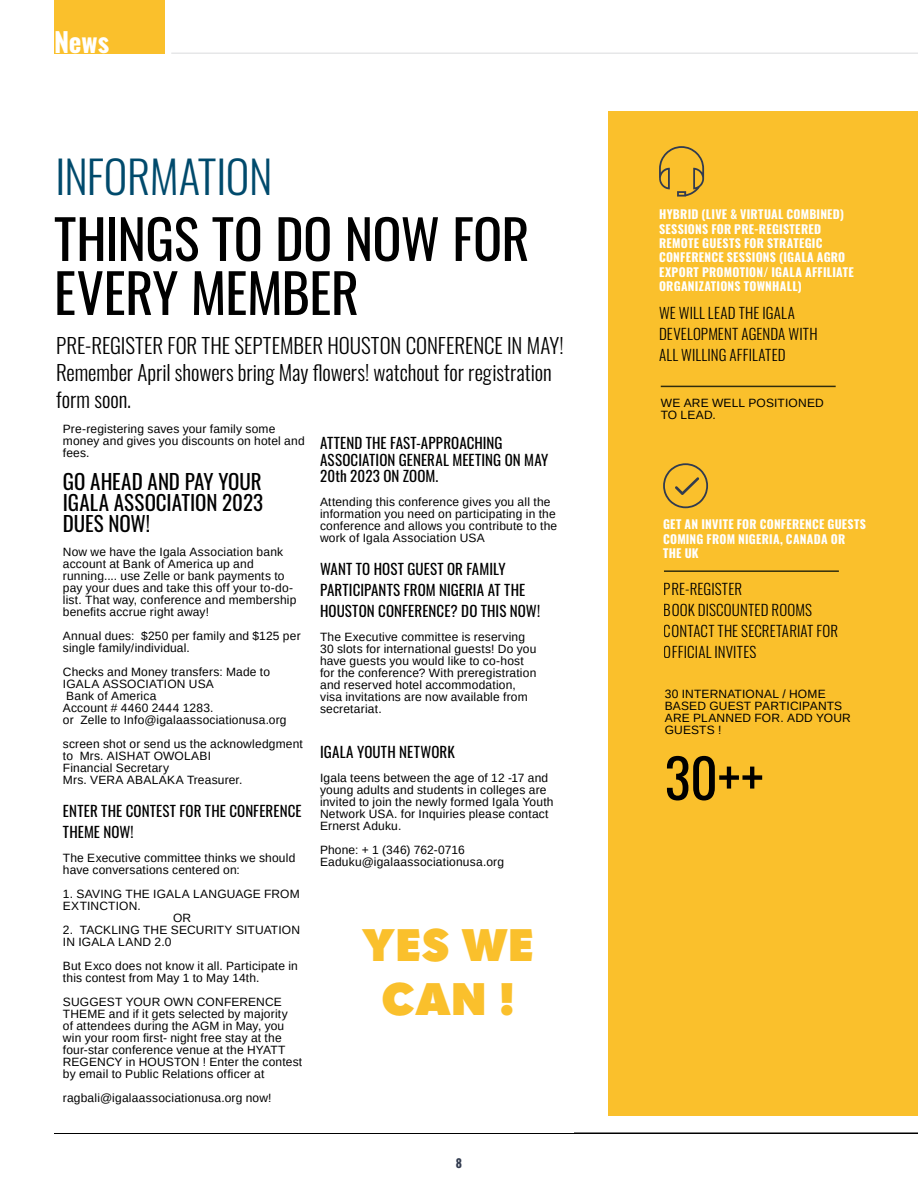
<style>
.page{position:relative;width:918px;height:1188px;background:#fff}
.page>*{position:absolute;margin:0;border:0;box-sizing:border-box;transform-origin:0 0}
.t1{font:54px/54px "Oswald";letter-spacing:-.01em;color:#000}
.t2{font:300 45px "Oswald";letter-spacing:-.015em;color:#004a6c}
.t3{font:800 45px/54px "Quasimoda";letter-spacing:.005em;color:#fac02c;text-align:center}
.t4{font:700 27px "Oswald";color:#fff}
.t5{font:300 21px/27px "Oswald";color:#000}
.t6{font:21px/21px "Oswald";letter-spacing:-.005em;color:#000;text-align:justify}
.t7{font:15px/21px "Oswald";letter-spacing:.01em;color:#000}
.t8{font:300 15px/21px "Oswald";letter-spacing:.01em;color:#000}
.t9{font:12px/12px "Arimo";letter-spacing:.015em;color:#000}
.t10{font:700 12px/14.4px "Oswald";letter-spacing:.025em;color:#fff}
.t11{font:700 12px "Oswald";color:#313b4f}
</style>
<div class="page">
<hr style="left:171px;top:52px;width:747px;height:2px;background:#e6e7e8">
<div style="left:54px;top:0;width:110px;height:54px;background:#fac02c"></div>
<hr style="left:54px;top:1132px;width:864px;height:2px;background:#000">
<div style="left:608px;top:111px;width:310px;height:1004px;background:#fac02c"></div>
<hr style="left:661px;top:386px;width:175px;height:1px;background:#313b4f">
<hr style="left:664px;top:570px;width:175px;height:2px;background:#313b4f">
<svg style="left:659px;top:146px;width:45px;height:51px"></svg>
<svg style="left:663px;top:463px;width:45px;height:45px"></svg>
<h3 class="t4" style="left:54px;top:28px;width:57px">News</h3>
<h2 class="t2" style="left:56px;top:137px;width:218px">INFORMATION</h2>
<h1 class="t1" style="left:54px;top:207px;width:477px">THINGS TO DO NOW FOR<br>EVERY MEMBER</h1>
<h3 class="t5" style="left:56px;top:329px;width:509px">PRE-REGISTER FOR THE SEPTEMBER HOUSTON CONFERENCE IN MAY!<br>Remember April showers bring May flowers! watchout for registration form soon.</h3>
<p class="t9" style="left:63px;top:423px;width:243px">Pre-registering saves your family some money and gives you discounts on hotel and fees.</p>
<h3 class="t6" style="left:63px;top:469px;width:202px">GO AHEAD AND PAY YOUR IGALA ASSOCIATION 2023<br>DUES NOW!</h3>
<p class="t9" style="left:63px;top:546px;width:235px">Now we have the Igala Association bank account at Bank of America up and running.... use Zelle or bank payments to pay your dues and take this off your to-do&shy;list. That way, conference and membership benefits accrue right away!</p>
<p class="t9" style="left:63px;top:630px;width:239px">Annual dues: $250 per family and $125 per single family/individual.</p>
<p class="t9" style="left:63px;top:666px;width:225px">Checks and Money transfers: Made to<br>IGALA ASSOCIATION USA<br>Bank of America<br>Account # 4460 2444 1283.<br>or Zelle to Info@igalaassociationusa.org</p>
<p class="t9" style="left:63px;top:738px;width:241px">screen shot or send us the acknowledgment to Mrs. AISHAT OWOLABI<br>Financial Secretary<br>Mrs. VERA ABALAKA Treasurer.</p>
<p class="t7" style="left:63px;top:799px;width:240px">ENTER THE CONTEST FOR THE CONFERENCE<br>THEME NOW!</p>
<p class="t9" style="left:63px;top:852px;width:234px">The Executive committee thinks we should have conversations centered on:</p>
<p class="t9" style="left:63px;top:888px;width:238px">1. SAVING THE IGALA LANGUAGE FROM</p>
<p class="t9" style="left:63px;top:900px;width:80px">EXTINCTION.</p>
<p class="t9" style="left:173px;top:912px;width:20px">OR</p>
<p class="t9" style="left:63px;top:924px;width:239px">2. TACKLING THE SECURITY SITUATION<br>IN IGALA LAND 2.0</p>
<p class="t9" style="left:63px;top:960px;width:236px">But Exco does not know it all. Participate in this contest from May 1 to May 14th.</p>
<p class="t9" style="left:63px;top:996px;width:241px">SUGGEST YOUR OWN CONFERENCE THEME and if it gets selected by majority<br>of attendees during the AGM in May, you win your room first- night free stay at the four-star conference venue at the HYATT REGENCY in HOUSTON ! Enter the contest by email to Public Relations officer at</p>
<p class="t9" style="left:63px;top:1092px;width:210px">ragbali@igalaassociationusa.org now!</p>
<p class="t7" style="left:320px;top:433px;width:230px;line-height:16.5px">ATTEND THE FAST-APPROACHING<br>ASSOCIATION GENERAL MEETING ON MAY<br>20th 2023 ON ZOOM.</p>
<p class="t9" style="left:320px;top:496px;width:239px">Attending this conference gives you all the information you need on participating in the conference and allows you contribute to the work of Igala Association USA</p>
<p class="t7" style="left:320px;top:557px;width:222px">WANT TO HOST GUEST OR FAMILY<br>PARTICIPANTS FROM NIGERIA AT THE<br>HOUSTON CONFERENCE? DO THIS NOW!</p>
<p class="t9" style="left:320px;top:631px;width:218px">The Executive committee is reserving 30 slots for international guests! Do you have guests you would like to co-host for the conference? With preregistration and reserved hotel accommodation, visa invitations are now available from secretariat.</p>
<p class="t7" style="left:320px;top:740px;width:136px">IGALA YOUTH NETWORK</p>
<p class="t9" style="left:320px;top:772px;width:235px">Igala teens between the age of 12 -17 and young adults and students in colleges are invited to join the newly formed Igala Youth Network USA. for Inquiries please contact Ernerst Aduku.</p>
<p class="t9" style="left:320px;top:844px;width:185px">Phone: + 1 (346) 762-0716<br>Eaduku@igalaassociationusa.org</p>
<h2 class="t3" style="left:362px;top:915px;width:174px">YES WE<br>CAN !</h2>
<p class="t11" style="left:456px;top:1157px;width:8px">8</p>
<p class="t10" style="left:659px;top:208px;width:196px">HYBRID (LIVE &amp; VIRTUAL COMBINED)<br>SESSIONS FOR PRE-REGISTERED<br>REMOTE GUESTS FOR STRATEGIC<br>CONFERENCE SESSIONS (IGALA AGRO<br>EXPORT PROMOTION/ IGALA AFFILIATE<br>ORGANIZATIONS TOWNHALL)</p>
<p class="t8" style="left:659px;top:301px;width:160px">WE WILL LEAD THE IGALA<br>DEVELOPMENT AGENDA WITH<br>ALL WILLING AFFILATED</p>
<p class="t9" style="left:661px;top:397px;width:164px">WE ARE WELL POSITIONED<br>TO LEAD.</p>
<p class="t10" style="left:663px;top:518px;width:205px">GET AN INVITE FOR CONFERENCE GUESTS<br>COMING FROM NIGERIA, CANADA OR<br>THE UK</p>
<p class="t8" style="left:664px;top:577px;width:176px">PRE-REGISTER<br>BOOK DISCOUNTED ROOMS<br>CONTACT THE SECRETARIAT FOR<br>OFFICIAL INVITES</p>
<p class="t9" style="left:665px;top:688px;width:188px">30 INTERNATIONAL / HOME<br>BASED GUEST PARTICIPANTS<br>ARE PLANNED FOR. ADD YOUR<br>GUESTS !</p>
<h1 class="t1" style="left:665px;top:746px;width:100px">30++</h1>
</div>
